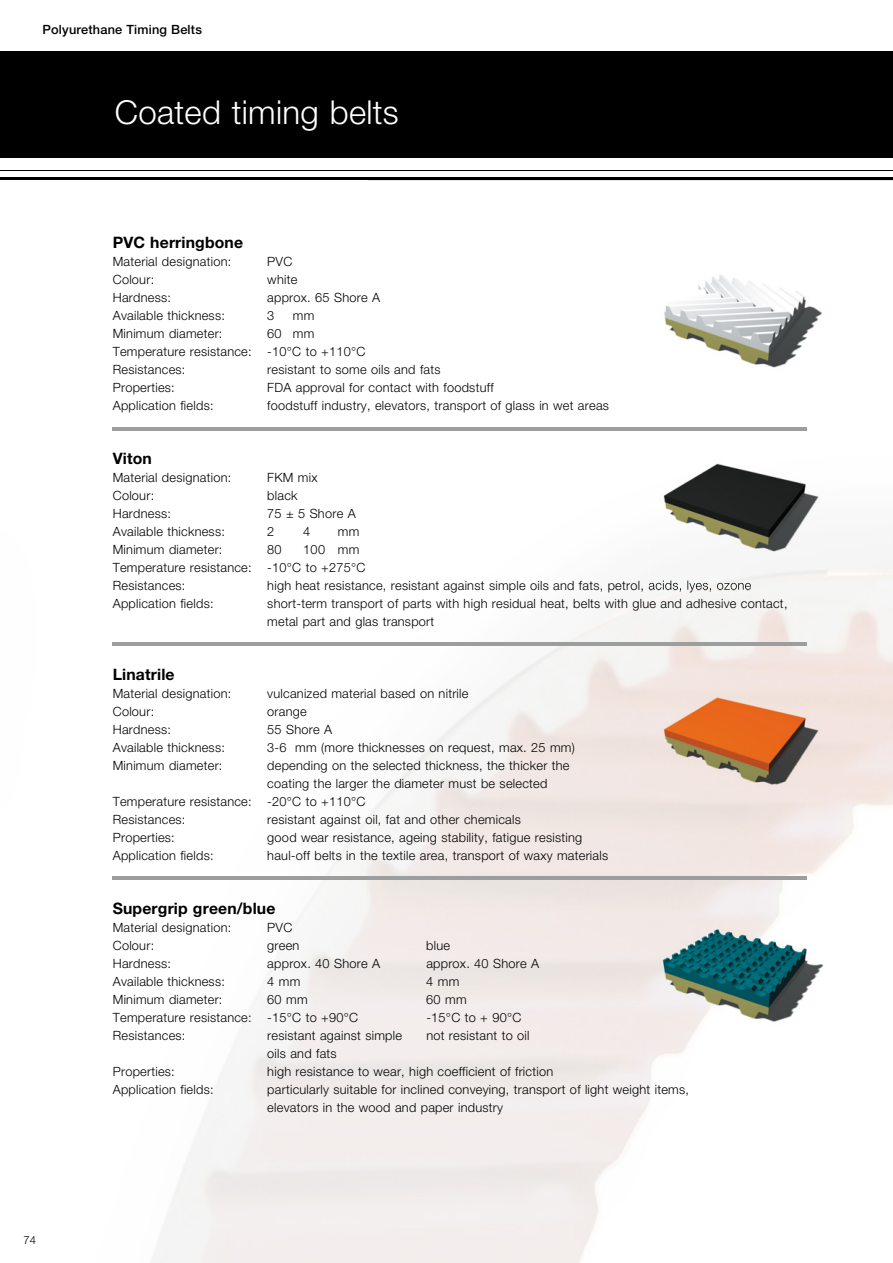
<style>
.page{position:relative;width:893px;height:1263px;background:#fff}
.page>*{position:absolute;margin:0;border:0;box-sizing:border-box;transform-origin:0 0}
.t1{font:300 33px "Helvetica Neue LT";letter-spacing:.01em;color:#fff}
.t2{font:700 15.75px "Helvetica Neue LT";letter-spacing:.01em;color:#000}
.t3{font:300 12.75px/18px "Helvetica Neue LT";letter-spacing:.02em;color:#000}
.t4{font:500 12.75px "Helvetica Neue LT";letter-spacing:.015em;color:#000}
.t5{font:300 11.25px "Helvetica Neue LT";color:#000}
</style>
<div class="page">
<div style="left:0;top:51px;width:893px;height:106px;background:#000"></div>
<hr style="left:0;top:177px;width:893px;height:3px;background:#000">
<hr style="left:0;top:170px;width:893px;height:1px;background:#000">
<hr style="left:113px;top:427px;width:694px;height:3px;background:#9c9d9d">
<hr style="left:113px;top:642px;width:694px;height:3px;background:#9c9d9d">
<hr style="left:113px;top:876px;width:694px;height:3px;background:#9c9d9d">
<img style="left:663px;top:274px;width:160px;height:94px">
<img style="left:648px;top:463px;width:179px;height:127px">
<img style="left:648px;top:581px;width:103px;height:9px">
<img style="left:648px;top:681px;width:179px;height:143px">
<img style="left:648px;top:918px;width:176px;height:142px">
<p class="t4" style="left:43px;top:22px;width:161px">Polyurethane Timing Belts</p>
<h1 class="t1" style="left:115px;top:92px;width:286px">Coated timing belts</h1>
<p class="t2" style="left:113px;top:232px;width:132px">PVC herringbone</p>
<p class="t3" style="left:113px;top:252px;width:120px">Material designation:</p>
<p class="t3" style="left:267px;top:252px;width:27px">PVC</p>
<p class="t3" style="left:113px;top:270px;width:43px">Colour:</p>
<p class="t3" style="left:267px;top:270px;width:32px">white</p>
<p class="t3" style="left:113px;top:288px;width:60px">Hardness:</p>
<p class="t3" style="left:267px;top:288px;width:114px">approx. 65 Shore A</p>
<p class="t3" style="left:113px;top:306px;width:114px">Available thickness:</p>
<p class="t3" style="left:267px;top:306px;width:9px">3</p>
<p class="t3" style="left:293px;top:306px;width:23px">mm</p>
<p class="t3" style="left:113px;top:324px;width:111px">Minimum diameter:</p>
<p class="t3" style="left:113px;top:324px;width:254px;text-indent:155px">60 mm<br>Temperature resistance: -10°C to +110°C<br>Resistances:</p>
<p class="t3" style="left:267px;top:360px;width:175px">resistant to some oils and fats</p>
<p class="t3" style="left:113px;top:378px;width:64px">Properties:</p>
<p class="t3" style="left:267px;top:378px;width:228px">FDA approval for contact with foodstuff</p>
<p class="t3" style="left:113px;top:396px;width:102px">Application fields:</p>
<p class="t3" style="left:267px;top:396px;width:343px">foodstuff industry, elevators, transport of glass in wet areas</p>
<p class="t2" style="left:113px;top:448px;width:41px">Viton</p>
<p class="t3" style="left:113px;top:468px;width:120px">Material designation:</p>
<p class="t3" style="left:267px;top:468px;width:52px">FKM mix</p>
<p class="t3" style="left:113px;top:486px;width:43px">Colour:</p>
<p class="t3" style="left:267px;top:486px;width:32px">black</p>
<p class="t3" style="left:113px;top:504px;width:60px">Hardness:</p>
<p class="t3" style="left:267px;top:504px;width:90px">75 ± 5 Shore A</p>
<p class="t3" style="left:113px;top:522px;width:114px">Available thickness:</p>
<p class="t3" style="left:267px;top:522px;width:9px">2</p>
<p class="t3" style="left:303px;top:522px;width:9px">4</p>
<p class="t3" style="left:338px;top:522px;width:23px">mm</p>
<p class="t3" style="left:113px;top:540px;width:111px">Minimum diameter:</p>
<p class="t3" style="left:267px;top:540px;width:16px">80</p>
<p class="t3" style="left:113px;top:540px;width:254px;text-indent:191px">100 mm<br>Temperature resistance: -10°C to +275°C<br>Resistances:</p>
<p class="t3" style="left:267px;top:576px;width:485px">high heat resistance, resistant against simple oils and fats, petrol, acids, lyes, ozone</p>
<p class="t3" style="left:113px;top:594px;width:102px">Application fields:</p>
<p class="t3" style="left:267px;top:594px;width:522px">short-term transport of parts with high residual heat, belts with glue and adhesive contact, metal part and glas transport</p>
<p class="t2" style="left:113px;top:664px;width:63px">Linatrile</p>
<p class="t3" style="left:113px;top:684px;width:120px">Material designation:</p>
<p class="t3" style="left:267px;top:684px;width:203px">vulcanized material based on nitrile</p>
<p class="t3" style="left:113px;top:702px;width:43px">Colour:</p>
<p class="t3" style="left:267px;top:702px;width:41px">orange</p>
<p class="t3" style="left:113px;top:720px;width:60px">Hardness:</p>
<p class="t3" style="left:267px;top:720px;width:66px">55 Shore A</p>
<p class="t3" style="left:113px;top:738px;width:114px">Available thickness:</p>
<p class="t3" style="left:267px;top:738px;width:309px">3-6 mm (more thicknesses on request, max. 25 mm)</p>
<p class="t3" style="left:113px;top:756px;width:111px">Minimum diameter:</p>
<p class="t3" style="left:267px;top:756px;width:304px">depending on the selected thickness, the thicker the</p>
<p class="t3" style="left:267px;top:774px;width:282px">coating the larger the diameter must be selected</p>
<p class="t3" style="left:113px;top:792px;width:254px">Temperature resistance: -20°C to +110°C</p>
<p class="t3" style="left:113px;top:810px;width:74px">Resistances:</p>
<p class="t3" style="left:267px;top:810px;width:255px">resistant against oil, fat and other chemicals</p>
<p class="t3" style="left:113px;top:828px;width:64px">Properties:</p>
<p class="t3" style="left:267px;top:828px;width:316px">good wear resistance, ageing stability, fatigue resisting</p>
<p class="t3" style="left:113px;top:846px;width:102px">Application fields:</p>
<p class="t3" style="left:267px;top:846px;width:342px">haul-off belts in the textile area, transport of waxy materials</p>
<p class="t5" style="left:24px;top:1233px;width:14px">74</p>
<p class="t2" style="left:113px;top:898px;width:164px">Supergrip green/blue</p>
<p class="t3" style="left:113px;top:918px;width:120px">Material designation:</p>
<p class="t3" style="left:267px;top:918px;width:27px">PVC</p>
<p class="t3" style="left:113px;top:936px;width:43px">Colour:</p>
<p class="t3" style="left:267px;top:936px;width:34px">green</p>
<p class="t3" style="left:426px;top:936px;width:25px">blue</p>
<p class="t3" style="left:113px;top:954px;width:60px">Hardness:</p>
<p class="t3" style="left:267px;top:954px;width:114px">approx. 40 Shore A</p>
<p class="t3" style="left:426px;top:954px;width:114px">approx. 40 Shore A</p>
<p class="t3" style="left:113px;top:972px;width:114px">Available thickness:</p>
<p class="t3" style="left:267px;top:972px;width:34px">4 mm</p>
<p class="t3" style="left:426px;top:972px;width:34px">4 mm</p>
<p class="t3" style="left:113px;top:990px;width:111px">Minimum diameter:</p>
<p class="t3" style="left:267px;top:990px;width:42px">60 mm</p>
<p class="t3" style="left:426px;top:990px;width:42px">60 mm</p>
<p class="t3" style="left:113px;top:1008px;width:247px">Temperature resistance: -15°C to +90°C</p>
<p class="t3" style="left:426px;top:1008px;width:97px">-15°C to + 90°C</p>
<p class="t3" style="left:113px;top:1026px;width:74px">Resistances:</p>
<p class="t3" style="left:267px;top:1026px;width:136px">resistant against simple</p>
<p class="t3" style="left:426px;top:1026px;width:105px">not resistant to oil</p>
<p class="t3" style="left:267px;top:1044px;width:71px">oils and fats</p>
<p class="t3" style="left:113px;top:1062px;width:64px">Properties:</p>
<p class="t3" style="left:267px;top:1062px;width:287px">high resistance to wear, high coefficient of friction</p>
<p class="t3" style="left:113px;top:1080px;width:102px">Application fields:</p>
<p class="t3" style="left:267px;top:1080px;width:423px">particularly suitable for inclined conveying, transport of light weight items, elevators in the wood and paper industry</p>
</div>
